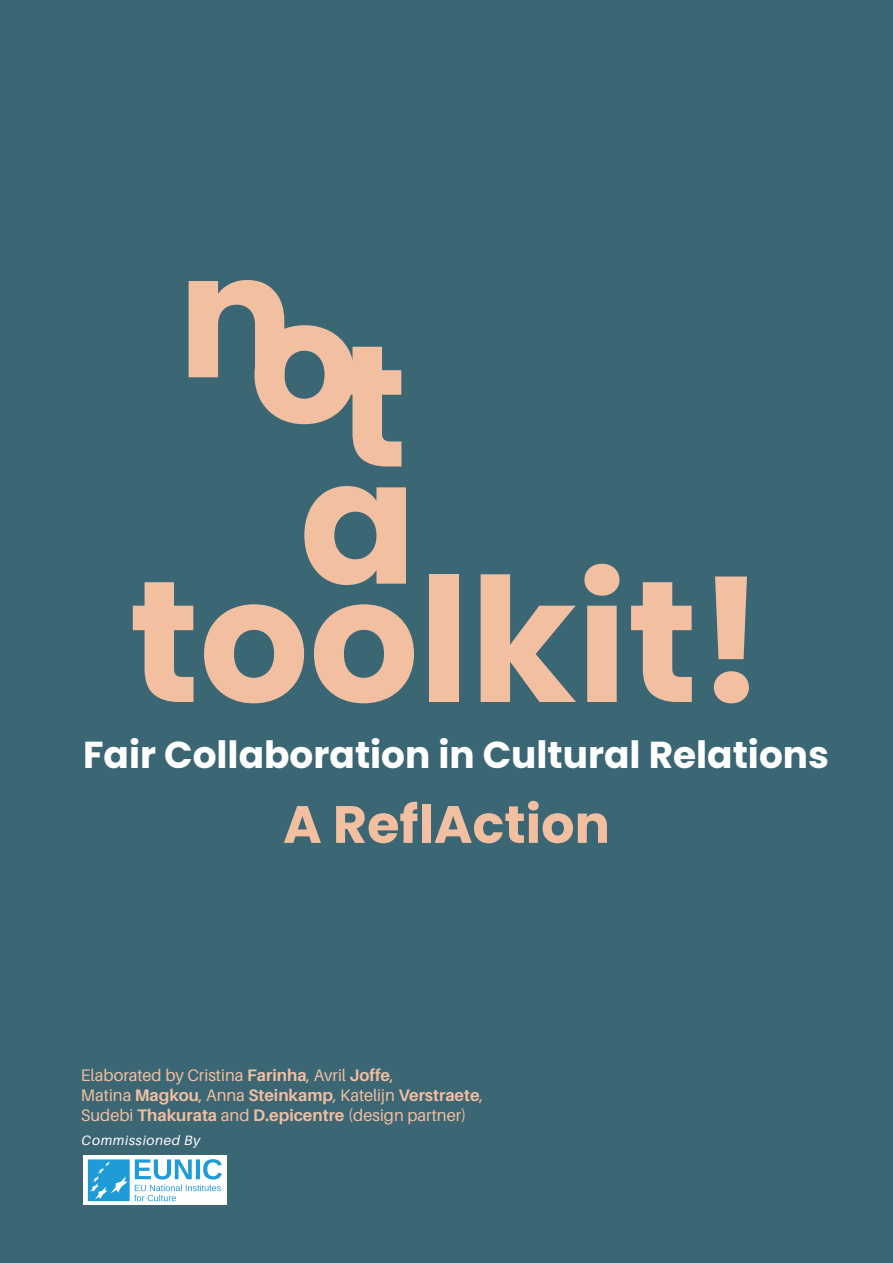
<style>
.page{position:relative;width:893px;height:1263px;background:#3b6673}
.page>*{position:absolute;margin:0;border:0;box-sizing:border-box;transform-origin:0 0}
.t1{font:700 172.5px "Poppins";color:#f2bfa1}
.t2{font:700 52.5px "Poppins";color:#f2bfa1}
.t3{font:700 37.5px "Poppins";color:#fff}
.t4{font:16.65px/20.1px "Aileron";color:#f2bfa1}
.t5{font:italic 13.5px "Aileron";letter-spacing:.05em;color:#fff}
.s1{font-weight:700}
</style>
<div class="page">
<div style="left:83px;top:1155px;width:144px;height:50px;background:#fff"></div>
<svg style="left:88px;top:1159px;width:134px;height:42px"></svg>
<h1 class="t1" style="left:178px;top:217px;width:118px">n</h1>
<h1 class="t1" style="left:250px;top:284px;width:159px">ot</h1>
<h1 class="t1" style="left:299px;top:423px;width:119px">a</h1>
<h1 class="t1" style="left:129px;top:541px;width:637px">toolkit!</h1>
<h3 class="t3" style="left:83px;top:733px;width:748px">Fair Collaboration in Cultural Relations</h3>
<h2 class="t2" style="left:283px;top:794px;width:328px">A ReflAction</h2>
<p class="t4" style="left:81px;top:1065px;width:404px">Elaborated by Cristina <span class="s1">Farinha</span>, Avril <span class="s1">Joffe</span>,<br>Matina <span class="s1">Magkou</span>, Anna <span class="s1">Steinkamp</span>, Katelijn <span class="s1">Verstraete</span>,<br>Sudebi <span class="s1">Thakurata</span> and <span class="s1">D.epicentre</span> (design partner)</p>
<p class="t5" style="left:82px;top:1133px;width:120px">Commissioned By</p>
</div>
